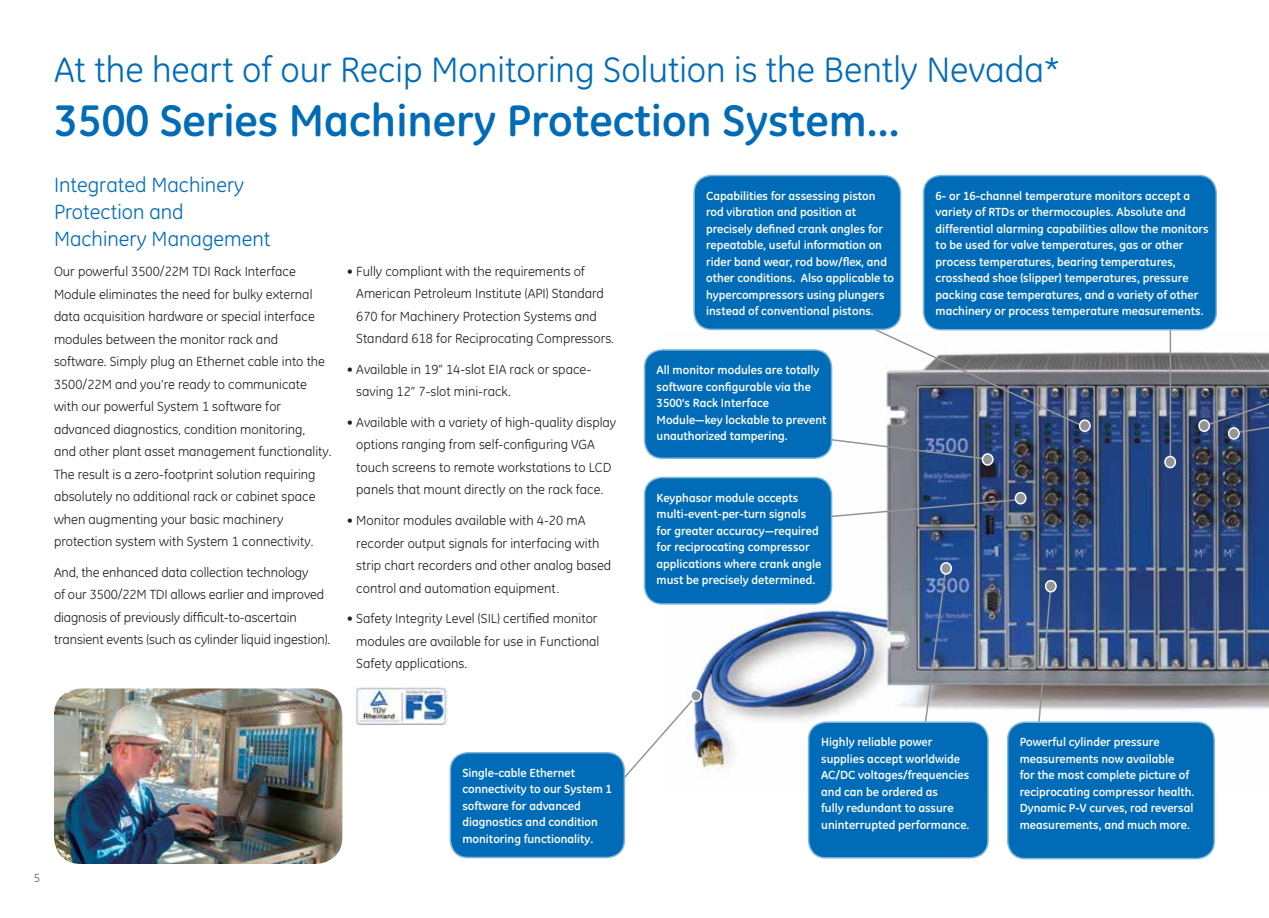
<style>
.page{position:relative;width:1269px;height:918px;background:#fff}
.page>*{position:absolute;margin:0;border:0;box-sizing:border-box;transform-origin:0 0}
.t1{font:700 45px "GE Inspira";color:#006cb7}
.t2{font:36px "GE Inspira";color:#006cb7}
.t3{font:21px/27px "GE Inspira";color:#006cb7}
.t4{font:13.5px/22.5px "GE Inspira";color:#231f20}
.t5{font:700 12px/16.5px "GE Inspira";color:#fff}
.t6{font:12px "GE Inspira";color:#58595b}
</style>
<div class="page">
<img style="left:661px;top:332px;width:608px;height:461px">
<svg style="left:1202px;top:328px;width:67px;height:107px"></svg>
<hr style="left:1170px;top:328px;width:1px;height:134px;background:#939598">
<svg style="left:859px;top:321px;width:227px;height:108px"></svg>
<svg style="left:820px;top:437px;width:168px;height:24px"></svg>
<svg style="left:832px;top:498px;width:191px;height:21px"></svg>
<svg style="left:1037px;top:587px;width:15px;height:135px;background:#7b859a"></svg>
<svg style="left:923px;top:566px;width:24px;height:156px;background:#6179a3"></svg>
<svg style="left:616px;top:693px;width:83px;height:94px"></svg>
<div style="left:645px;top:350px;width:187px;height:108px;background:#006cb7;border-radius:18px"></div>
<div style="left:644px;top:349px;width:188px;height:110px;border:2px solid #80b6db;border-radius:18px"></div>
<div style="left:694px;top:176px;width:207px;height:153px;background:#006cb7;border-radius:18px"></div>
<div style="left:693px;top:175px;width:208px;height:155px;border:2px solid #80b6db;border-radius:18px"></div>
<div style="left:1008px;top:722px;width:206px;height:137px;background:#006cb7;border-radius:18px"></div>
<div style="left:1007px;top:722px;width:208px;height:137px;border:2px solid #80b6db;border-radius:18px"></div>
<div style="left:924px;top:176px;width:292px;height:154px;background:#006cb7;border-radius:18px"></div>
<div style="left:923px;top:175px;width:294px;height:155px;border:2px solid #80b6db;border-radius:18px"></div>
<div style="left:645px;top:478px;width:187px;height:126px;background:#006cb7;border-radius:18px"></div>
<div style="left:644px;top:477px;width:188px;height:128px;border:2px solid #80b6db;border-radius:18px"></div>
<div style="left:450px;top:753px;width:174px;height:105px;background:#006cb7;border-radius:18px"></div>
<div style="left:450px;top:752px;width:175px;height:106px;border:2px solid #80b6db;border-radius:18px"></div>
<div style="left:809px;top:722px;width:179px;height:136px;background:#006cb7;border-radius:18px"></div>
<div style="left:808px;top:722px;width:181px;height:137px;border:2px solid #80b6db;border-radius:18px"></div>
<div style="left:691px;top:690px;width:10px;height:11px;background:#939598;border-radius:50%"></div>
<div style="left:690px;top:689px;width:12px;height:13px;border:2px solid #fff;border-radius:50%"></div>
<div style="left:941px;top:563px;width:10px;height:11px;background:#939598;border-radius:50%"></div>
<div style="left:940px;top:562px;width:12px;height:13px;border:2px solid #fff;border-radius:50%"></div>
<div style="left:1046px;top:581px;width:10px;height:11px;background:#939598;border-radius:50%"></div>
<div style="left:1045px;top:580px;width:12px;height:13px;border:2px solid #fff;border-radius:50%"></div>
<div style="left:1015px;top:493px;width:11px;height:11px;background:#939598;border-radius:50%"></div>
<div style="left:1015px;top:492px;width:12px;height:13px;border:2px solid #fff;border-radius:50%"></div>
<div style="left:982px;top:454px;width:11px;height:11px;background:#939598;border-radius:50%"></div>
<div style="left:982px;top:453px;width:12px;height:13px;border:2px solid #fff;border-radius:50%"></div>
<div style="left:1080px;top:420px;width:10px;height:11px;background:#939598;border-radius:50%"></div>
<div style="left:1079px;top:419px;width:12px;height:13px;border:2px solid #fff;border-radius:50%"></div>
<div style="left:1165px;top:457px;width:10px;height:11px;background:#939598;border-radius:50%"></div>
<div style="left:1164px;top:456px;width:12px;height:12px;border:2px solid #fff;border-radius:50%"></div>
<div style="left:1199px;top:420px;width:10px;height:11px;background:#939598;border-radius:50%"></div>
<div style="left:1198px;top:419px;width:12px;height:13px;border:2px solid #fff;border-radius:50%"></div>
<div style="left:1229px;top:428px;width:10px;height:11px;background:#939598;border-radius:50%"></div>
<div style="left:1228px;top:427px;width:12px;height:13px;border:2px solid #fff;border-radius:50%"></div>
<img style="left:54px;top:688px;width:288px;height:176px">
<img style="left:356px;top:687px;width:92px;height:38px">
<h2 class="t2" style="left:54px;top:49px;width:1007px">At the heart of our Recip Monitoring Solution is the Bently Nevada*</h2>
<h1 class="t1" style="left:54px;top:91px;width:847px">3500 Series Machinery Protection System...</h1>
<h3 class="t3" style="left:54px;top:171px;width:218px">Integrated Machinery<br>Protection and<br>Machinery Management</h3>
<p class="t4" style="left:54px;top:260px;width:279px">Our powerful 3500/22M TDI Rack Interface Module eliminates the need for bulky external data acquisition hardware or special interface modules between the monitor rack and software. Simply plug an Ethernet cable into the 3500/22M and you’re ready to communicate with our powerful System 1 software for advanced diagnostics, condition monitoring,<br>and other plant asset management functionality.<br>The result is a zero-footprint solution requiring absolutely no additional rack or cabinet space when augmenting your basic machinery protection system with System 1 connectivity.</p>
<p class="t4" style="left:54px;top:561px;width:278px">And, the enhanced data collection technology<br>of our 3500/22M TDI allows earlier and improved diagnosis of previously difficult-to-ascertain transient events (such as cylinder liquid ingestion).</p>
<p class="t4" style="left:356px;top:260px;width:259px;text-indent:-9px">• Fully compliant with the requirements of American Petroleum Institute (API) Standard 670 for Machinery Protection Systems and Standard 618 for Reciprocating Compressors.</p>
<p class="t4" style="left:356px;top:358px;width:236px;text-indent:-9px">• Available in 19” 14-slot EIA rack or space&shy;saving 12” 7-slot mini-rack.</p>
<p class="t4" style="left:356px;top:411px;width:261px;text-indent:-9px">• Available with a variety of high-quality display options ranging from self-configuring VGA touch screens to remote workstations to LCD panels that mount directly on the rack face.</p>
<p class="t4" style="left:356px;top:509px;width:256px;text-indent:-9px">• Monitor modules available with 4-20 mA recorder output signals for interfacing with strip chart recorders and other analog based control and automation equipment.</p>
<p class="t4" style="left:356px;top:607px;width:245px;text-indent:-9px">• Safety Integrity Level (SIL) certified monitor modules are available for use in Functional<br>Safety applications.</p>
<p class="t5" style="left:706px;top:187px;width:189px">Capabilities for assessing piston rod vibration and position at precisely defined crank angles for repeatable, useful information on rider band wear, rod bow/flex, and other conditions. Also applicable to hypercompressors using plungers instead of conventional pistons.</p>
<p class="t5" style="left:657px;top:361px;width:171px">All monitor modules are totally software configurable via the<br>3500’s Rack Interface<br>Module—key lockable to prevent unauthorized tampering.</p>
<p class="t5" style="left:657px;top:489px;width:166px">Keyphasor module accepts multi-event-per-turn signals for greater accuracy—required for reciprocating compressor applications where crank angle must be precisely determined.</p>
<p class="t5" style="left:936px;top:187px;width:275px">6- or 16-channel temperature monitors accept a variety of RTDs or thermocouples. Absolute and differential alarming capabilities allow the monitors to be used for valve temperatures, gas or other process temperatures, bearing temperatures, crosshead shoe (slipper) temperatures, pressure packing case temperatures, and a variety of other machinery or process temperature measurements.</p>
<p class="t6" style="left:34px;top:871px;width:8px">5</p>
<p class="t5" style="left:462px;top:764px;width:151px">Single-cable Ethernet connectivity to our System 1 software for advanced diagnostics and condition monitoring functionality.</p>
<p class="t5" style="left:821px;top:734px;width:150px">Highly reliable power supplies accept worldwide<br>AC/DC voltages/frequencies and can be ordered as<br>fully redundant to assure uninterrupted performance.</p>
<p class="t5" style="left:1020px;top:734px;width:176px">Powerful cylinder pressure measurements now available<br>for the most complete picture of reciprocating compressor health.<br>Dynamic P-V curves, rod reversal measurements, and much more.</p>
</div>
